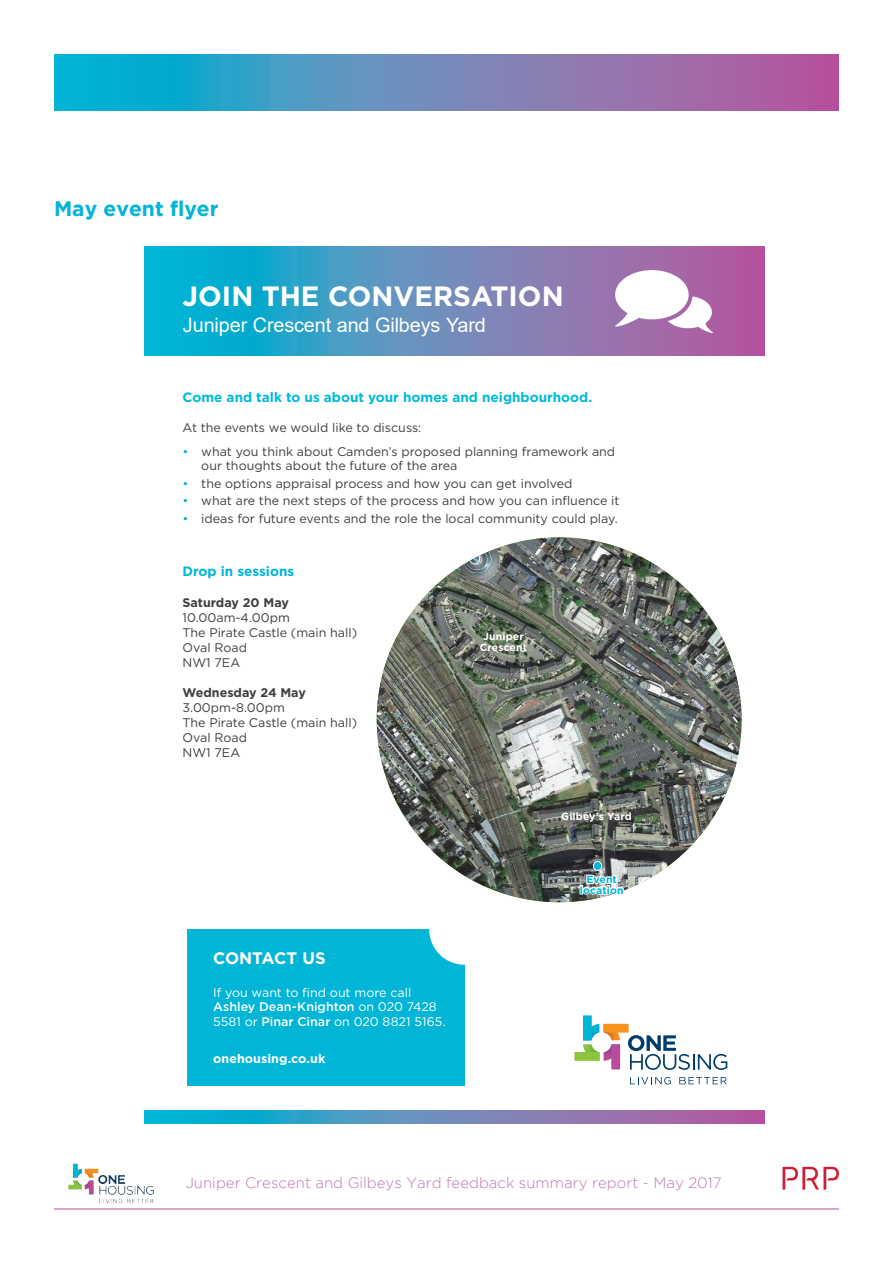
<style>
.page{position:relative;width:893px;height:1263px;background:#fff}
.page>*{position:absolute;margin:0;border:0;box-sizing:border-box;transform-origin:0 0}
.t1{font:700 27.9px "Gotham";color:#fff}
.t2{font:700 21px "Gotham";color:#00b5d6}
.t3{font:19.95px "Arial";letter-spacing:-.01em;color:#fff}
.t4{font:700 16.65px "Gotham";letter-spacing:-.01em;color:#fff}
.t5{font:300 15px "Gotham";color:#bb7cae}
.t6{font:700 13.5px "Gotham";color:#00bad9}
.t7{font:700 13.5px "Gotham";color:#00b5d6}
.t8{font:12.45px/15px "Gotham";color:#3e3e3f}
.t9{font:12.45px/14.5px "Gotham";color:#fff}
.t10{font:700 12.45px "Gotham";color:#3e3e3f}
.t11{font:700 12.45px "Gotham";letter-spacing:.005em;color:#fff}
.t12{font:700 10.35px/10.4px "Gotham";letter-spacing:.01em;color:#fff;text-align:center}
.t13{font:700 10.35px/10.4px "Gotham";letter-spacing:.01em;color:#00b5d6;text-align:center}
.s1{color:#00b5d6}
.s2{font-weight:500}
</style>
<div class="page">
<hr style="left:54px;top:1208px;width:785px;height:1px;background:#b74c9d">
<img style="left:54px;top:1164px;width:114px;height:45px">
<svg style="left:782px;top:1167px;width:57px;height:23px"></svg>
<svg style="left:54px;top:54px;width:785px;height:57px;background:#6687b9"></svg>
<svg style="left:145px;top:247px;width:620px;height:109px;background:#5d8dbc"></svg>
<svg style="left:145px;top:1110px;width:620px;height:14px;background:#6389ba"></svg>
<svg style="left:630px;top:1077px;width:41px;height:7px"></svg>
<svg style="left:679px;top:1077px;width:48px;height:7px"></svg>
<svg style="left:628px;top:1035px;width:99px;height:35px"></svg>
<svg style="left:583px;top:1024px;width:37px;height:37px"></svg>
<div style="left:574px;top:1052px;width:25px;height:9px;background:#8bc63e"></div>
<div style="left:611px;top:1044px;width:9px;height:25px;background:#b74c9d"></div>
<div style="left:604px;top:1024px;width:25px;height:8px;background:#f7931d"></div>
<div style="left:583px;top:1015px;width:9px;height:25px;background:#00b5d6"></div>
<div style="left:187px;top:929px;width:277px;height:157px;background:#00b5d6"></div>
<div style="left:429px;top:894px;width:70px;height:71px;background:#fff;border-radius:50%"></div>
<img style="left:377px;top:537px;width:365px;height:365px;border-radius:182px">
<svg style="left:579px;top:874px;width:46px;height:22px"></svg>
<div style="left:593px;top:861px;width:9px;height:9px;background:#00b5d6;border-radius:50%"></div>
<div style="left:593px;top:861px;width:9px;height:10px;border:1px solid #fff;border-radius:50%"></div>
<img style="left:616px;top:270px;width:96px;height:62px">
<h2 class="t2" style="left:54px;top:196px;width:166px">May event flyer</h2>
<h1 class="t1" style="left:183px;top:278px;width:383px">JOIN THE CONVERSATION</h1>
<h3 class="t3" style="left:183px;top:312px;width:304px">Juniper Crescent and Gilbeys Yard</h3>
<p class="t6" style="left:183px;top:388px;width:411px">Come and talk to us about your homes and neighbourhood.</p>
<p class="t8" style="left:183px;top:420px;width:240px">At the events we would like to discuss:</p>
<p class="t8" style="left:201px;top:444px;width:415px;line-height:14.5px;text-indent:-19px"><span class="s1">•</span> what you think about Camden’s proposed planning framework and our thoughts about the future of the area</p>
<p class="t8" style="left:183px;top:475px;width:391px"><span class="s1">•</span> the options appraisal process and how you can get involved</p>
<p class="t8" style="left:183px;top:493px;width:438px"><span class="s1">•</span> what are the next steps of the process and how you can influence it</p>
<p class="t8" style="left:183px;top:511px;width:437px"><span class="s1">•</span> ideas for future events and the role the local community could play.</p>
<p class="t7" style="left:183px;top:563px;width:113px">Drop in sessions</p>
<p class="t10" style="left:183px;top:595px;width:108px">Saturday 20 May</p>
<p class="t8" style="left:183px;top:610px;width:176px">10.00am-4.00pm<br>The Pirate Castle (main hall)<br>Oval Road<br>NW1 7EA</p>
<p class="t10" style="left:183px;top:685px;width:125px">Wednesday 24 May</p>
<p class="t8" style="left:183px;top:700px;width:176px">3.00pm-8.00pm<br>The Pirate Castle (main hall)<br>Oval Road<br>NW1 7EA</p>
<h3 class="t4" style="left:213px;top:947px;width:114px">CONTACT US</h3>
<p class="t9" style="left:213px;top:985px;width:234px">If you want to find out more call<br><span class="s2">Ashley Dean-Knighton</span> on 020 7428<br>5581 or <span class="s2">Pinar Cinar</span> on 020 8821 5165.</p>
<p class="t11" style="left:213px;top:1050px;width:114px">onehousing.co.uk</p>
<p class="t12" style="left:480px;top:631px;width:49px">Juniper<br>Crescent</p>
<p class="t12" style="left:561px;top:811px;width:72px">Gilbey’s Yard</p>
<p class="t13" style="left:580px;top:874px;width:45px">Event location</p>
<p class="t5" style="left:186px;top:1174px;width:538px">Juniper Crescent and Gilbeys Yard feedback summary report - May 2017</p>
</div>
